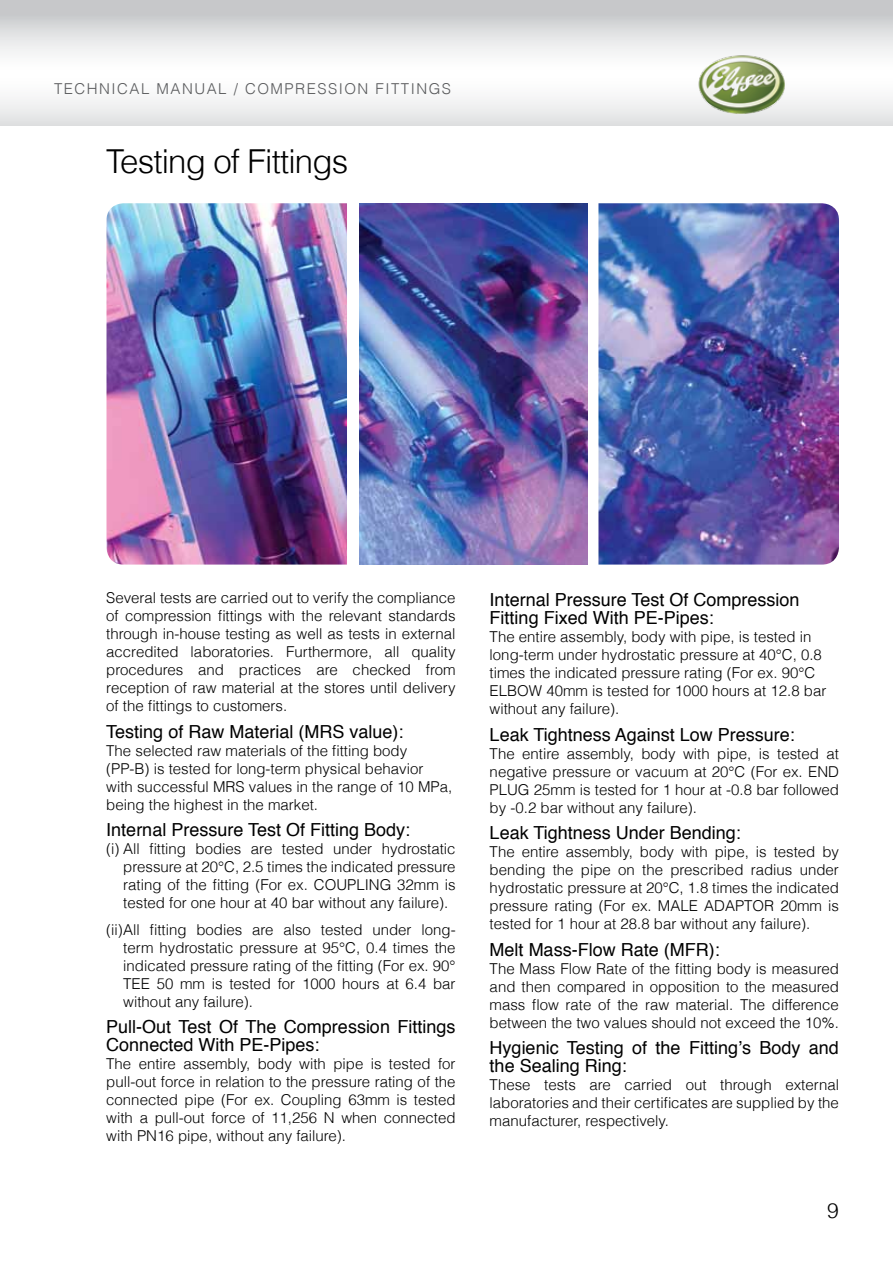
<style>
.page{position:relative;width:893px;height:1263px;background:#fff}
.page>*{position:absolute;margin:0;border:0;box-sizing:border-box;transform-origin:0 0}
.t1{font:300 33px "Helvetica";letter-spacing:-.025em;color:#000}
.t2{font:300 21px "Helvetica";color:#000}
.t3{font:18px/18px "Helvetica";color:#000}
.t4{font:300 15px/18px "Helvetica";color:#000;text-align:justify}
.t5{font:300 15px "Helvetica";letter-spacing:.1em;color:#58595b}
</style>
<div class="page">
<svg style="left:0;top:0;width:893px;height:126px"></svg>
<img style="left:696px;top:53px;width:91px;height:62px">
<img style="left:360px;top:203px;width:227px;height:362px">
<img style="left:107px;top:203px;width:240px;height:362px">
<img style="left:598px;top:203px;width:241px;height:362px">
<p class="t5" style="left:54px;top:79px;width:399px">TECHNICAL MANUAL / COMPRESSION FITTINGS</p>
<h1 class="t1" style="left:106px;top:141px;width:243px">Testing of Fittings</h1>
<p class="t4" style="left:106px;top:589px;width:351px">Several tests are carried out to verify the compliance of compression fittings with the relevant standards through in-house testing as well as tests in external accredited laboratories. Furthermore, all quality procedures and practices are checked from reception of raw material at the stores until delivery of the fittings to customers.</p>
<p class="t3" style="left:106px;top:723px;width:299px">Testing of Raw Material (MRS value):</p>
<p class="t4" style="left:106px;top:741px;width:347px;text-align:left">The selected raw materials of the fitting body (PP-B) is tested for long-term physical behavior with successful MRS values in the range of 10 MPa, being the highest in the market.</p>
<p class="t3" style="left:106px;top:821px;width:305px">Internal Pressure Test Of Fitting Body:</p>
<p class="t4" style="left:123px;top:840px;width:334px;text-indent:-17px">(i) All fitting bodies are tested under hydrostatic pressure at 20°C, 2.5 times the indicated pressure rating of the fitting (For ex. COUPLING 32mm is tested for one hour at 40 bar without any failure).</p>
<p class="t4" style="left:123px;top:920px;width:334px;text-indent:-17px">(ii)All fitting bodies are also tested under long&shy;term hydrostatic pressure at 95°C, 0.4 times the indicated pressure rating of the fitting (For ex. 90° TEE 50 mm is tested for 1000 hours at 6.4 bar without any failure).</p>
<p class="t3" style="left:106px;top:1018px;width:351px">Pull-Out Test Of The Compression Fittings<br>Connected With PE-Pipes:</p>
<p class="t4" style="left:106px;top:1055px;width:351px">The entire assembly, body with pipe is tested for pull-out force in relation to the pressure rating of the connected pipe (For ex. Coupling 63mm is tested with a pull-out force of 11,256 N when connected with PN16 pipe, without any failure).</p>
<p class="t3" style="left:490px;top:591px;width:311px">Internal Pressure Test Of Compression<br>Fitting Fixed With PE-Pipes:</p>
<p class="t4" style="left:490px;top:627px;width:338px;text-align:left">The entire assembly, body with pipe, is tested in long-term under hydrostatic pressure at 40°C, 0.8 times the indicated pressure rating (For ex. 90°C ELBOW 40mm is tested for 1000 hours at 12.8 bar without any failure).</p>
<p class="t3" style="left:490px;top:726px;width:307px">Leak Tightness Against Low Pressure:</p>
<p class="t4" style="left:490px;top:744px;width:351px">The entire assembly, body with pipe, is tested at negative pressure or vacuum at 20°C (For ex. END PLUG 25mm is tested for 1 hour at -0.8 bar followed by -0.2 bar without any failure).</p>
<p class="t3" style="left:490px;top:824px;width:253px">Leak Tightness Under Bending:</p>
<p class="t4" style="left:490px;top:842px;width:351px">The entire assembly, body with pipe, is tested by bending the pipe on the prescribed radius under hydrostatic pressure at 20°C, 1.8 times the indicated pressure rating (For ex. MALE ADAPTOR 20mm is tested for 1 hour at 28.8 bar without any failure).</p>
<p class="t3" style="left:490px;top:941px;width:232px">Melt Mass-Flow Rate (MFR):</p>
<p class="t4" style="left:490px;top:959px;width:351px">The Mass Flow Rate of the fitting body is measured and then compared in opposition to the measured mass flow rate of the raw material. The difference between the two values should not exceed the 10%.</p>
<p class="t3" style="left:490px;top:1039px;width:351px">Hygienic Testing of the Fitting’s Body and the Sealing Ring:</p>
<p class="t4" style="left:490px;top:1075px;width:351px">These tests are carried out through external laboratories and their certificates are supplied by the manufacturer, respectively.</p>
<h2 class="t2" style="left:827px;top:1198px;width:13px">9</h2>
</div>
